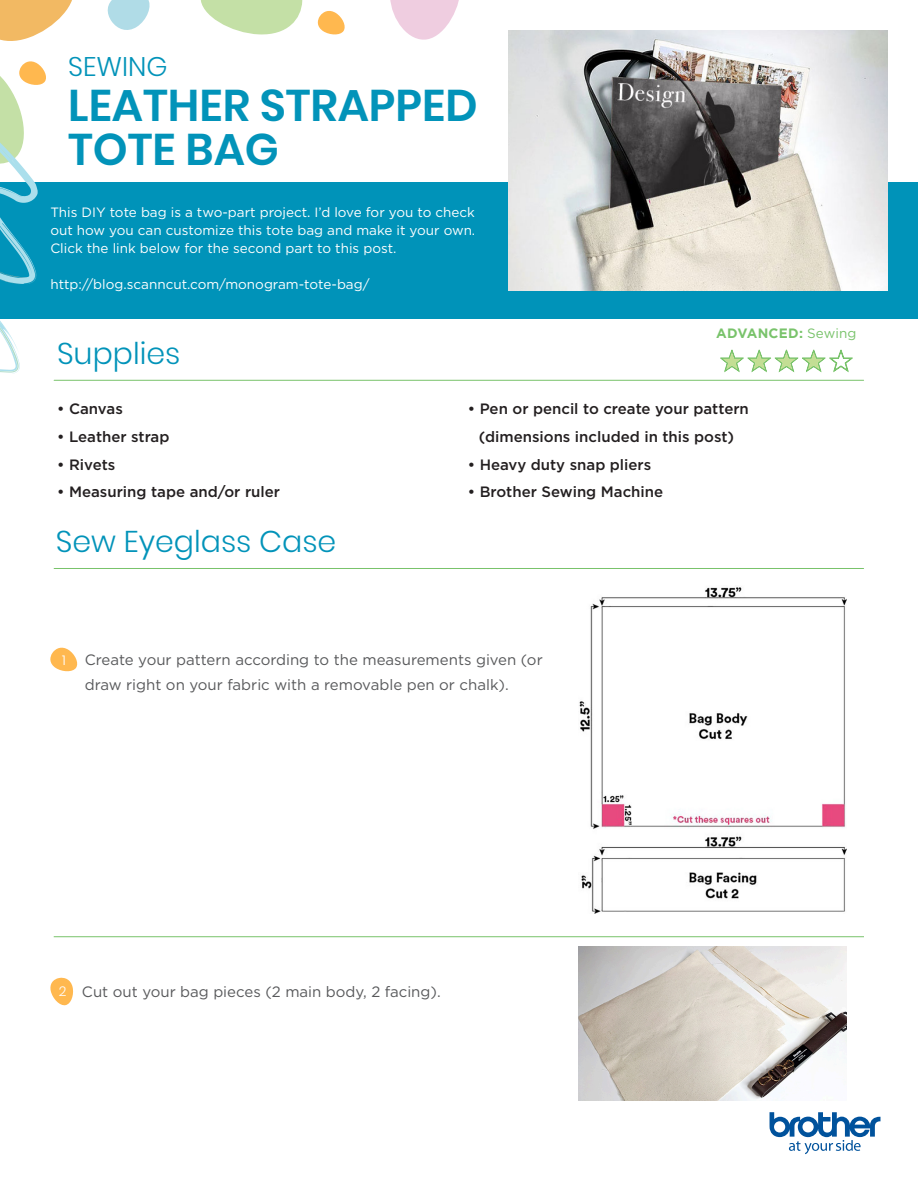
<style>
.page{position:relative;width:918px;height:1188px;background:#fff}
.page>*{position:absolute;margin:0;border:0;box-sizing:border-box;transform-origin:0 0}
.t1{font:600 44.25px/44.2px "Poppins";color:#0293b9}
.t2{font:300 30px "Poppins";color:#0293b9}
.t3{font:300 26.85px "Poppins";color:#0293b9}
.t4{font:500 15px "Gotham";color:#231f20}
.t5{font:15px/25.5px "Gotham";color:#58595b}
.t6{font:13.5px/18px "Gotham";color:#fff;text-align:justify}
.t7{font:700 13.5px "Gotham";letter-spacing:.015em;color:#79c36b}
.t8{font:300 13.5px "Poppins";color:#fff}
.s1{font-weight:400}
</style>
<div class="page">
<svg style="left:50px;top:647px;width:28px;height:25px"></svg>
<svg style="left:50px;top:977px;width:24px;height:29px"></svg>
<svg style="left:390px;top:0;width:69px;height:40px"></svg>
<div style="left:0;top:183px;width:918px;height:136px;background:#0093b9"></div>
<hr style="left:54px;top:380px;width:810px;height:1px;background:#79c36b">
<hr style="left:54px;top:568px;width:810px;height:1px;background:#79c36b">
<img style="left:579px;top:587px;width:268px;height:327px">
<hr style="left:54px;top:936px;width:810px;height:1px;background:#79c36b">
<img style="left:509px;top:30px;width:378px;height:260px">
<svg style="left:107px;top:0;width:43px;height:30px"></svg>
<svg style="left:317px;top:10px;width:28px;height:25px"></svg>
<svg style="left:0;top:0;width:72px;height:41px"></svg>
<svg style="left:200px;top:0;width:103px;height:35px"></svg>
<svg style="left:0;top:61px;width:48px;height:313px"></svg>
<svg style="left:720px;top:349px;width:133px;height:24px"></svg>
<svg style="left:770px;top:1112px;width:110px;height:42px"></svg>
<img style="left:579px;top:946px;width:268px;height:155px">
<p class="t3" style="left:68px;top:51px;width:101px">SEWING</p>
<p class="t1" style="left:68px;top:83px;width:411px">LEATHER STRAPPED<br>TOTE BAG</p>
<p class="t6" style="left:50px;top:203px;width:426px">This DIY tote bag is a two-part project. I’d love for you to check out how you can customize this tote bag and make it your own.<br>Click the link below for the second part to this post.</p>
<p class="t6" style="left:50px;top:275px;width:321px">http://blog.scanncut.com/monogram-tote-bag/</p>
<p class="t2" style="left:57px;top:336px;width:125px">Supplies</p>
<p class="t7" style="left:716px;top:326px;width:142px">ADVANCED: <span class="s1">Sewing</span></p>
<p class="t4" style="left:57px;top:400px;width:67px">• Canvas</p>
<p class="t4" style="left:57px;top:428px;width:114px">• Leather strap</p>
<p class="t4" style="left:57px;top:456px;width:60px">• Rivets</p>
<p class="t4" style="left:57px;top:483px;width:224px">• Measuring tape and/or ruler</p>
<p class="t2" style="left:56px;top:524px;width:282px">Sew Eyeglass Case</p>
<p class="t4" style="left:468px;top:400px;width:283px">• Pen or pencil to create your pattern</p>
<p class="t4" style="left:479px;top:428px;width:257px">(dimensions included in this post)</p>
<p class="t4" style="left:468px;top:456px;width:185px">• Heavy duty snap pliers</p>
<p class="t4" style="left:468px;top:483px;width:197px">• Brother Sewing Machine</p>
<p class="t8" style="left:62px;top:652px;width:5px">1</p>
<p class="t5" style="left:85px;top:646px;width:460px">Create your pattern according to the measurements given (or draw right on your fabric with a removable pen or chalk).</p>
<p class="t8" style="left:59px;top:983px;width:9px">2</p>
<p class="t5" style="left:82px;top:978px;width:360px">Cut out your bag pieces (2 main body, 2 facing).</p>
</div>
